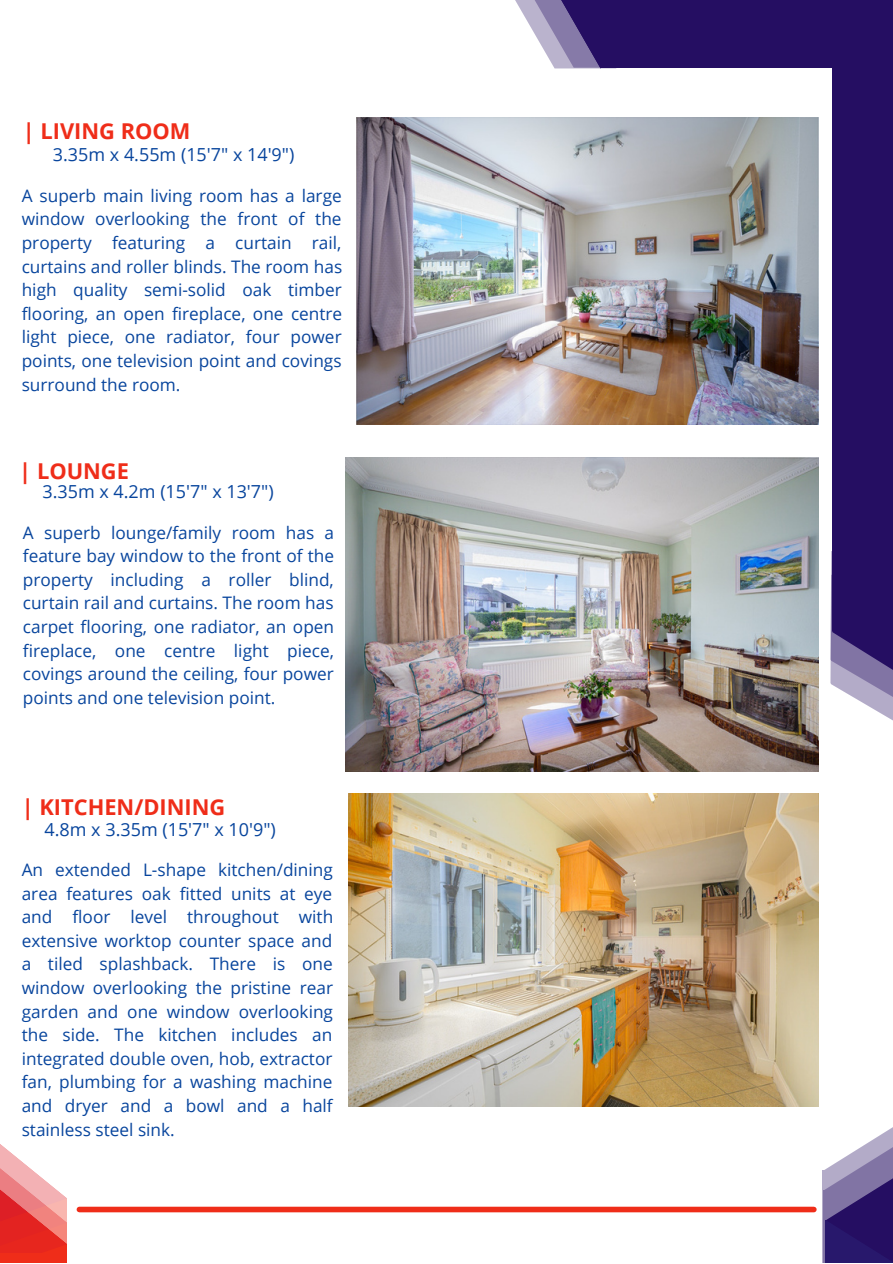
<style>
.page{position:relative;width:893px;height:1264px;background:#fff}
.page>*{position:absolute;margin:0;border:0;box-sizing:border-box;transform-origin:0 0}
.t1{font:700 21.9px "Open Sans";color:#ef2d19}
.t2{font:18px "Open Sans";color:#08459d}
.t3{font:17.25px/23.5px "Open Sans";color:#08459d;text-align:justify}
</style>
<div class="page">
<svg style="left:515px;top:0;width:13px;height:22px"></svg>
<svg style="left:528px;top:0;width:27px;height:68px;fill:#bab3cd"></svg>
<div style="left:601px;top:0;width:291px;height:68px;background:#250e62"></div>
<svg style="left:830px;top:602px;width:62px;height:118px"></svg>
<div style="left:831px;top:0;width:61px;height:631px;background:#250e62"></div>
<svg style="left:831px;top:572px;width:61px;height:119px;fill:#250e62"></svg>
<svg style="left:555px;top:0;width:46px;height:68px;background:#604f8c"></svg>
<svg style="left:822px;top:1128px;width:70px;height:134px"></svg>
<svg style="left:0;top:1144px;width:67px;height:118px"></svg>
<div style="left:79px;top:1206px;width:734px;height:6px;background:#ef2d19"></div>
<img style="left:356px;top:117px;width:462px;height:308px">
<img style="left:346px;top:457px;width:472px;height:314px">
<img style="left:348px;top:793px;width:470px;height:313px">
<p class="t1" style="left:23px;top:116px;width:169px">| LIVING ROOM</p>
<p class="t2" style="left:53px;top:142px;width:243px">3.35m x 4.55m (15'7" x 14'9")</p>
<p class="t3" style="left:22px;top:183px;width:322px">A superb main living room has a large window overlooking the front of the property featuring a curtain rail, curtains and roller blinds. The room has high quality semi-solid oak timber flooring, an open fireplace, one centre light piece, one radiator, four power points, one television point and covings surround the room.</p>
<p class="t1" style="left:19px;top:455px;width:111px">| LOUNGE</p>
<p class="t2" style="left:42px;top:479px;width:233px">3.35m x 4.2m (15'7" x 13'7")</p>
<p class="t3" style="left:23px;top:520px;width:313px">A superb lounge/family room has a feature bay window to the front of the property including a roller blind, curtain rail and curtains. The room has carpet flooring, one radiator, an open fireplace, one centre light piece, covings around the ceiling, four power points and one television point.</p>
<p class="t1" style="left:22px;top:791px;width:205px">| KITCHEN/DINING</p>
<p class="t2" style="left:45px;top:816px;width:233px">4.8m x 3.35m (15'7" x 10'9")</p>
<p class="t3" style="left:22px;top:857px;width:313px">An extended L-shape kitchen/dining area features oak fitted units at eye and floor level throughout with extensive worktop counter space and a tiled splashback. There is one window overlooking the pristine rear garden and one window overlooking the side. The kitchen includes an integrated double oven, hob, extractor fan, plumbing for a washing machine and dryer and a bowl and a half stainless steel sink.</p>
</div>
